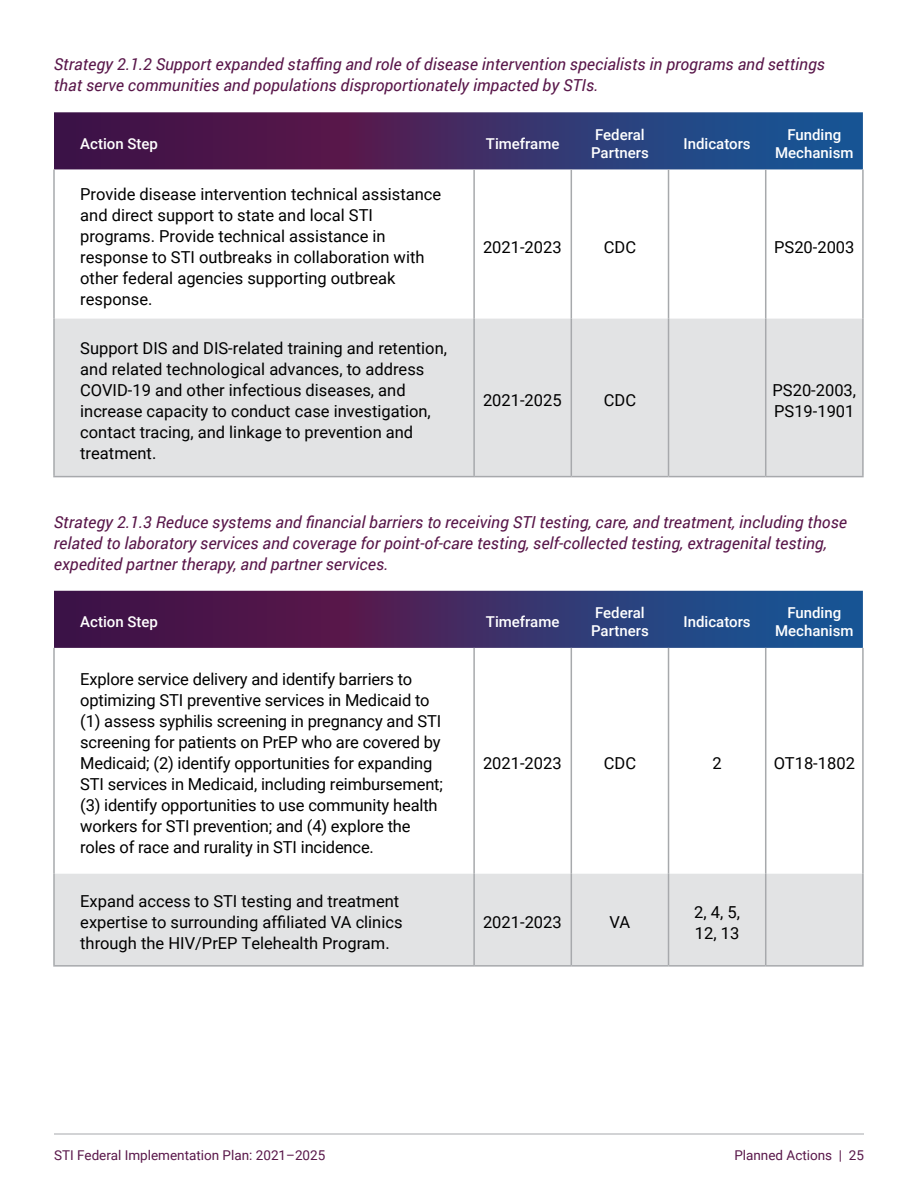
<style>
.page{position:relative;width:918px;height:1188px;background:#fff}
.page>*{position:absolute;margin:0;border:0;box-sizing:border-box;transform-origin:0 0}
.t1{font:16.5px/21px "Roboto";color:#000}
.t2{font:italic 16.5px/21px "Roboto";color:#59174a}
.t3{font:500 15px/18px "Roboto";color:#fff;text-align:center}
.t4{font:13.5px "Roboto";color:#59174a}
</style>
<div class="page">
<hr style="left:54px;top:1134px;width:810px;height:1px;background:#a7a9ac">
<svg style="left:54px;top:112px;width:809px;height:57px;background:#3a2f67"></svg>
<div style="left:55px;top:319px;width:807px;height:157px;background:#e2e3e4"></div>
<hr style="left:53px;top:169px;width:2px;height:150px;background:#a7a9ac">
<hr style="left:473px;top:169px;width:2px;height:150px;background:#a7a9ac">
<hr style="left:571px;top:169px;width:1px;height:150px;background:#a7a9ac">
<hr style="left:668px;top:169px;width:1px;height:150px;background:#a7a9ac">
<hr style="left:765px;top:169px;width:1px;height:150px;background:#a7a9ac">
<hr style="left:862px;top:169px;width:2px;height:150px;background:#a7a9ac">
<hr style="left:53px;top:319px;width:2px;height:157px;background:#a7a9ac">
<hr style="left:473px;top:319px;width:2px;height:157px;background:#a7a9ac">
<hr style="left:571px;top:319px;width:1px;height:157px;background:#a7a9ac">
<hr style="left:668px;top:319px;width:1px;height:157px;background:#a7a9ac">
<hr style="left:765px;top:319px;width:1px;height:157px;background:#a7a9ac">
<hr style="left:862px;top:319px;width:2px;height:157px;background:#a7a9ac">
<hr style="left:53px;top:476px;width:421px;height:1px;background:#a7a9ac">
<hr style="left:474px;top:476px;width:97px;height:1px;background:#a7a9ac">
<hr style="left:571px;top:476px;width:98px;height:1px;background:#a7a9ac">
<hr style="left:669px;top:476px;width:97px;height:1px;background:#a7a9ac">
<hr style="left:766px;top:476px;width:98px;height:1px;background:#a7a9ac">
<svg style="left:54px;top:591px;width:809px;height:57px;background:#3a2e66"></svg>
<div style="left:55px;top:874px;width:807px;height:91px;background:#e2e3e4"></div>
<hr style="left:53px;top:648px;width:2px;height:226px;background:#a7a9ac">
<hr style="left:473px;top:648px;width:2px;height:226px;background:#a7a9ac">
<hr style="left:571px;top:648px;width:1px;height:226px;background:#a7a9ac">
<hr style="left:668px;top:648px;width:1px;height:226px;background:#a7a9ac">
<hr style="left:765px;top:648px;width:1px;height:226px;background:#a7a9ac">
<hr style="left:862px;top:648px;width:2px;height:226px;background:#a7a9ac">
<hr style="left:53px;top:874px;width:2px;height:91px;background:#a7a9ac">
<hr style="left:473px;top:874px;width:2px;height:91px;background:#a7a9ac">
<hr style="left:571px;top:874px;width:1px;height:91px;background:#a7a9ac">
<hr style="left:668px;top:874px;width:1px;height:91px;background:#a7a9ac">
<hr style="left:765px;top:874px;width:1px;height:91px;background:#a7a9ac">
<hr style="left:862px;top:874px;width:2px;height:91px;background:#a7a9ac">
<hr style="left:53px;top:965px;width:421px;height:2px;background:#a7a9ac">
<hr style="left:474px;top:965px;width:97px;height:2px;background:#a7a9ac">
<hr style="left:571px;top:965px;width:98px;height:2px;background:#a7a9ac">
<hr style="left:669px;top:965px;width:97px;height:2px;background:#a7a9ac">
<hr style="left:766px;top:965px;width:98px;height:2px;background:#a7a9ac">
<h5 class="t2" style="left:54px;top:53px;width:773px">Strategy 2.1.2 Support expanded staffing and role of disease intervention specialists in programs and settings that serve communities and populations disproportionately impacted by STIs.</h5>
<p class="t3" style="left:80px;top:134px;width:79px">Action Step</p>
<p class="t3" style="left:486px;top:134px;width:75px">Timeframe</p>
<p class="t3" style="left:595px;top:125px;width:51px">Federal</p>
<p class="t3" style="left:591px;top:143px;width:59px">Partners</p>
<p class="t3" style="left:684px;top:134px;width:69px">Indicators</p>
<p class="t3" style="left:775px;top:125px;width:80px">Funding<br>Mechanism</p>
<p class="t1" style="left:80px;top:183px;width:363px">Provide disease intervention technical assistance and direct support to state and local STI programs. Provide technical assistance in response to STI outbreaks in collaboration with other federal agencies supporting outbreak response.</p>
<p class="t1" style="left:80px;top:337px;width:368px">Support DIS and DIS-related training and retention, and related technological advances, to address COVID-19 and other infectious diseases, and increase capacity to conduct case investigation, contact tracing, and linkage to prevention and treatment.</p>
<p class="t1" style="left:483px;top:236px;width:80px">2021-2023</p>
<p class="t1" style="left:604px;top:236px;width:34px">CDC</p>
<p class="t1" style="left:774px;top:236px;width:82px">PS20-2003</p>
<p class="t1" style="left:483px;top:389px;width:80px">2021-2025</p>
<p class="t1" style="left:604px;top:389px;width:34px">CDC</p>
<p class="t1" style="left:773px;top:379px;width:85px">PS20-2003,<br>PS19-1901</p>
<h5 class="t2" style="left:54px;top:511px;width:795px">Strategy 2.1.3 Reduce systems and financial barriers to receiving STI testing, care, and treatment, including those related to laboratory services and coverage for point-of-care testing, self-collected testing, extragenital testing, expedited partner therapy, and partner services.</h5>
<p class="t3" style="left:80px;top:612px;width:79px">Action Step</p>
<p class="t3" style="left:486px;top:612px;width:75px">Timeframe</p>
<p class="t3" style="left:595px;top:603px;width:51px">Federal</p>
<p class="t3" style="left:591px;top:621px;width:59px">Partners</p>
<p class="t3" style="left:684px;top:612px;width:69px">Indicators</p>
<p class="t3" style="left:775px;top:603px;width:80px">Funding<br>Mechanism</p>
<p class="t1" style="left:80px;top:668px;width:351px">Explore service delivery and identify barriers to optimizing STI preventive services in Medicaid to</p>
<p class="t1" style="left:80px;top:710px;width:362px;text-align:justify">(1) assess syphilis screening in pregnancy and STI screening for patients on PrEP who are covered by Medicaid; (2) identify opportunities for expanding</p>
<p class="t1" style="left:80px;top:773px;width:364px">STI services in Medicaid, including reimbursement;</p>
<p class="t1" style="left:80px;top:794px;width:359px">(3) identify opportunities to use community health workers for STI prevention; and (4) explore the</p>
<p class="t1" style="left:80px;top:837px;width:295px">roles of race and rurality in STI incidence.</p>
<p class="t1" style="left:80px;top:890px;width:324px">Expand access to STI testing and treatment expertise to surrounding affiliated VA clinics through the HIV/PrEP Telehealth Program.</p>
<p class="t1" style="left:483px;top:753px;width:80px">2021-2023</p>
<p class="t1" style="left:604px;top:753px;width:34px">CDC</p>
<p class="t1" style="left:712px;top:753px;width:11px">2</p>
<p class="t1" style="left:774px;top:753px;width:83px">OT18-1802</p>
<p class="t1" style="left:483px;top:912px;width:80px">2021-2023</p>
<p class="t1" style="left:610px;top:912px;width:22px">VA</p>
<p class="t1" style="left:694px;top:901px;width:47px">2, 4, 5,<br>12, 13</p>
<p class="t4" style="left:54px;top:1146px;width:273px">STI Federal Implementation Plan: 2021–2025</p>
<p class="t4" style="left:734px;top:1146px;width:131px">Planned Actions | 25</p>
</div>
